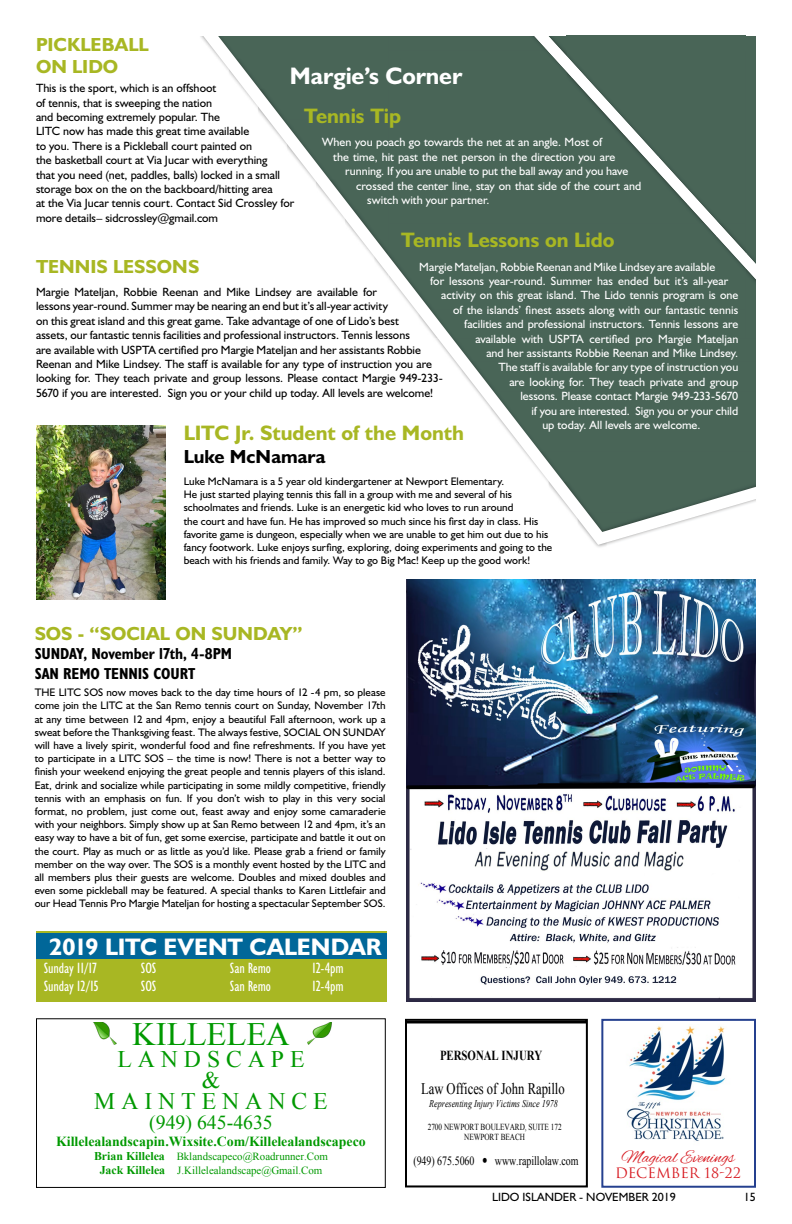
<style>
.page{position:relative;width:792px;height:1224px;background:#fff}
.page>*{position:absolute;margin:0;border:0;box-sizing:border-box;transform-origin:0 0}
.t1{font:32.6px "Times New Roman";color:#090}
.t2{font:700 24px "Humanist 521 BT";color:#fff}
.t3{font:23.7px/20.8px "Times New Roman";letter-spacing:.25em;color:#090;text-align:center}
.t4{font:700 21px "Humanist 521 BT";letter-spacing:-.005em;color:#a8b723}
.t5{font:19.8px "Times New Roman";letter-spacing:-.005em;color:#090}
.t6{font:700 19px/22.8px "Humanist 521 BT";color:#a8b723}
.t7{font:700 19px "Humanist 521 BT";color:#000}
.t8{font:18px "Alex Brush";color:#d71920}
.t9{font:16.1px "Times New Roman";color:#000;scale:.79 1}
.t10{font:700 condensed 16px/19.2px "Humanist 521 BT";color:#000}
.t11{font:condensed 15px "Humanist 521 BT";letter-spacing:-.01em;color:#fff}
.t12{font:14px "Trajan";color:#d71920}
.t13{font:700 13.9px "Times New Roman";color:#090}
.t14{font:700 13.8px "Times New Roman";color:#000;scale:.79 1}
.t15{font:12.7px "Times New Roman";color:#000;scale:.79 1}
.t16{font:12px/14.4px "Humanist 521 BT";color:#000}
.t17{font:12px "Humanist 521 BT";color:#fff}
.t18{font:11px/13.2px "Humanist 521 BT";letter-spacing:.005em;color:#000}
.t19{font:10.9px/14px "Times New Roman";color:#090;text-align:center}
.t20{font:italic 10.3px "Times New Roman";color:#000;scale:.79 1}
.t21{font:9.2px/10.6px "Times New Roman";letter-spacing:-.005em;color:#000;text-align:center;scale:.79 1}
.s1{font-weight:700;font-size:11.9px}
</style>
<div class="page">
<img style="left:596px;top:545px;width:11px;height:2px">
<svg style="left:203px;top:36px;width:553px;height:509px;fill:#496557"></svg>
<div style="left:36px;top:931px;width:351px;height:70px;background:#a8b723"></div>
<div style="left:36px;top:933px;width:351px;height:26px;background:#016799"></div>
<img style="left:406px;top:579px;width:350px;height:422px">
<img style="left:36px;top:425px;width:130px;height:174px">
<div style="left:36px;top:1018px;width:350px;height:170px;border:1px solid #000"></div>
<img style="left:93px;top:1023px;width:23px;height:21px">
<img style="left:308px;top:1023px;width:24px;height:22px">
<div style="left:405px;top:1019px;width:183px;height:168px;border:2px solid #000"></div>
<div style="left:601px;top:1019px;width:155px;height:169px;background:#fff;border:2px solid #25408f"></div>
<img style="left:627px;top:1026px;width:98px;height:115px">
<svg style="left:406px;top:1021px;width:181px;height:165px"></svg>
<h3 class="t6" style="left:36px;top:32px;width:114px">PICKLEBALL<br>ON LIDO</h3>
<p class="t16" style="left:36px;top:81px;width:260px">This is the sport, which is an offshoot<br>of tennis, that is sweeping the nation<br>and becoming extremely popular. The<br>LITC now has made this great time available<br>to you. There is a Pickleball court painted on<br>the basketball court at Via Jucar with everything<br>that you need (net, paddles, balls) locked in a small storage box on the on the backboard/hitting area<br>at the Via Jucar tennis court. Contact Sid Crossley for more details– sidcrossley@gmail.com</p>
<h3 class="t6" style="left:36px;top:254px;width:165px">TENNIS LESSONS</h3>
<p class="t16" style="left:36px;top:284px;width:409px">Margie Mateljan, Robbie Reenan and Mike Lindsey are available for<br>lessons year-round. Summer may be nearing an end but it’s all-year activity<br>on this great island and this great game. Take advantage of one of Lido’s best<br>assets, our fantastic tennis facilities and professional instructors. Tennis lessons<br>are available with USPTA certified pro Margie Mateljan and her assistants Robbie Reenan and Mike Lindsey. The staff is available for any type of instruction you are looking for. They teach private and group lessons. Please contact Margie 949-233- 5670 if you are interested. Sign you or your child up today. All levels are welcome!</p>
<h3 class="t4" style="left:184px;top:420px;width:282px">LITC Jr. Student of the Month</h3>
<h3 class="t7" style="left:184px;top:444px;width:143px">Luke McNamara</h3>
<p class="t18" style="left:184px;top:474px;width:370px">Luke McNamara is a 5 year old kindergartener at Newport Elementary.<br>He just started playing tennis this fall in a group with me and several of his schoolmates and friends. Luke is an energetic kid who loves to run around<br>the court and have fun. He has improved so much since his first day in class. His favorite game is dungeon, especially when we are unable to get him out due to his fancy footwork. Luke enjoys surfing, exploring, doing experiments and going to the beach with his friends and family. Way to go Big Mac! Keep up the good work!</p>
<h2 class="t2" style="left:290px;top:61px;width:174px">Margie’s Corner</h2>
<h3 class="t4" style="left:304px;top:103px;width:98px">Tennis Tip</h3>
<p class="t17" style="left:322px;top:135px;width:282px">When you poach go towards the net at an angle. Most of</p>
<p class="t17" style="left:333px;top:149px;width:284px">the time, hit past the net person in the direction you are</p>
<p class="t17" style="left:345px;top:164px;width:284px">running. If you are unable to put the ball away and you have</p>
<p class="t17" style="left:356px;top:178px;width:287px">crossed the center line, stay on that side of the court and</p>
<p class="t17" style="left:367px;top:192px;width:124px">switch with your partner.</p>
<h3 class="t4" style="left:401px;top:227px;width:215px">Tennis Lessons on Lido</h3>
<p class="t17" style="left:419px;top:259px;width:298px">Margie Mateljan, Robbie Reenan and Mike Lindsey are available</p>
<p class="t17" style="left:430px;top:273px;width:300px">for lessons year-round. Summer has ended but it’s all-year</p>
<p class="t17" style="left:441px;top:288px;width:298px">activity on this great island. The Lido tennis program is one</p>
<p class="t17" style="left:453px;top:302px;width:286px">of the islands’ finest assets along with our fantastic tennis</p>
<p class="t17" style="left:464px;top:317px;width:276px">facilities and professional instructors. Tennis lessons are</p>
<p class="t17" style="left:475px;top:331px;width:265px">available with USPTA certified pro Margie Mateljan</p>
<p class="t17" style="left:486px;top:345px;width:253px">and her assistants Robbie Reenan and Mike Lindsey.</p>
<p class="t17" style="left:498px;top:360px;width:242px">The staff is available for any type of instruction you</p>
<p class="t17" style="left:509px;top:374px;width:231px">are looking for. They teach private and group</p>
<p class="t17" style="left:520px;top:389px;width:220px">lessons. Please contact Margie 949-233-5670</p>
<p class="t17" style="left:531px;top:403px;width:209px">if you are interested. Sign you or your child</p>
<p class="t17" style="left:542px;top:417px;width:160px">up today. All levels are welcome.</p>
<h3 class="t6" style="left:35px;top:622px;width:270px">SOS - “SOCIAL ON SUNDAY”</h3>
<h3 class="t10" style="left:35px;top:644px;width:199px">SUNDAY, November 17th, 4-8PM<br>SAN REMO TENNIS COURT</h3>
<p class="t18" style="left:35px;top:686px;width:353px;text-align:justify">THE LITC SOS now moves back to the day time hours of 12 -4 pm, so please come join the LITC at the San Remo tennis court on Sunday, November 17th at any time between 12 and 4pm, enjoy a beautiful Fall afternoon, work up a sweat before the Thanksgiving feast. The always festive, SOCIAL ON SUNDAY will have a lively spirit, wonderful food and fine refreshments. If you have yet to participate in a LITC SOS – the time is now! There is not a better way to finish your weekend enjoying the great people and tennis players of this island.<br>Eat, drink and socialize while participating in some mildly competitive, friendly tennis with an emphasis on fun. If you don’t wish to play in this very social format, no problem, just come out, feast away and enjoy some camaraderie with your neighbors. Simply show up at San Remo between 12 and 4pm, it’s an easy way to have a bit of fun, get some exercise, participate and battle it out on the court. Play as much or as little as you’d like. Please grab a friend or family member on the way over. The SOS is a monthly event hosted by the LITC and all members plus their guests are welcome. Doubles and mixed doubles and even some pickleball may be featured. A special thanks to Karen Littlefair and our Head Tennis Pro Margie Mateljan for hosting a spectacular September SOS.</p>
<h2 class="t2" style="left:49px;top:932px;width:334px">2019 LITC EVENT CALENDAR</h2>
<h3 class="t11" style="left:44px;top:960px;width:55px">Sunday 11/17</h3>
<h3 class="t11" style="left:141px;top:960px;width:17px">SOS</h3>
<h3 class="t11" style="left:230px;top:960px;width:43px">San Remo</h3>
<h3 class="t11" style="left:312px;top:960px;width:33px">12-4pm</h3>
<h3 class="t11" style="left:44px;top:978px;width:57px">Sunday 12/15</h3>
<h3 class="t11" style="left:141px;top:978px;width:17px">SOS</h3>
<h3 class="t11" style="left:230px;top:978px;width:43px">San Remo</h3>
<h3 class="t11" style="left:312px;top:978px;width:33px">12-4pm</h3>
<h1 class="t1" style="left:132px;top:1012px;width:159px">KILLELEA</h1>
<h3 class="t3" style="left:94px;top:1048px;width:235px">LANDSCAPE<br>&amp;<br>MAINTENANCE</h3>
<h3 class="t5" style="left:149px;top:1109px;width:125px">(949) 645-4635</h3>
<p class="t13" style="left:56px;top:1132px;width:311px">Killelealandscapin.Wixsite.Com/Killelealandscapeco</p>
<p class="t19" style="left:94px;top:1149px;width:236px"><span class="s1">Brian Killelea</span> Bklandscapeco@Roadrunner.Com<br><span class="s1">Jack Killelea</span> J.Killelealandscape@Gmail.Com</p>
<p class="t14" style="left:440px;top:1046px;width:131px">PERSONAL INJURY</p>
<h3 class="t9" style="left:421px;top:1077px;width:183px">Law Offices of John Rapillo</h3>
<p class="t20" style="left:429px;top:1096px;width:164px">Representing Injury Victims Since 1978</p>
<p class="t21" style="left:428px;top:1121px;width:171px">2700 NEWPORT BOULEVARD, SUITE 172<br>NEWPORT BEACH</p>
<p class="t15" style="left:413px;top:1152px;width:79px">(949) 675.5060</p>
<p class="t15" style="left:495px;top:1152px;width:107px">www.rapillolaw.com</p>
<h3 class="t8" style="left:622px;top:1147px;width:115px">Magical Evenings</h3>
<p class="t12" style="left:615px;top:1165px;width:128px">DECEMBER 18-22</p>
<p class="t16" style="left:492px;top:1190px;width:185px">LIDO ISLANDER - NOVEMBER 2019</p>
<p class="t16" style="left:744px;top:1190px;width:14px">15</p>
</div>
